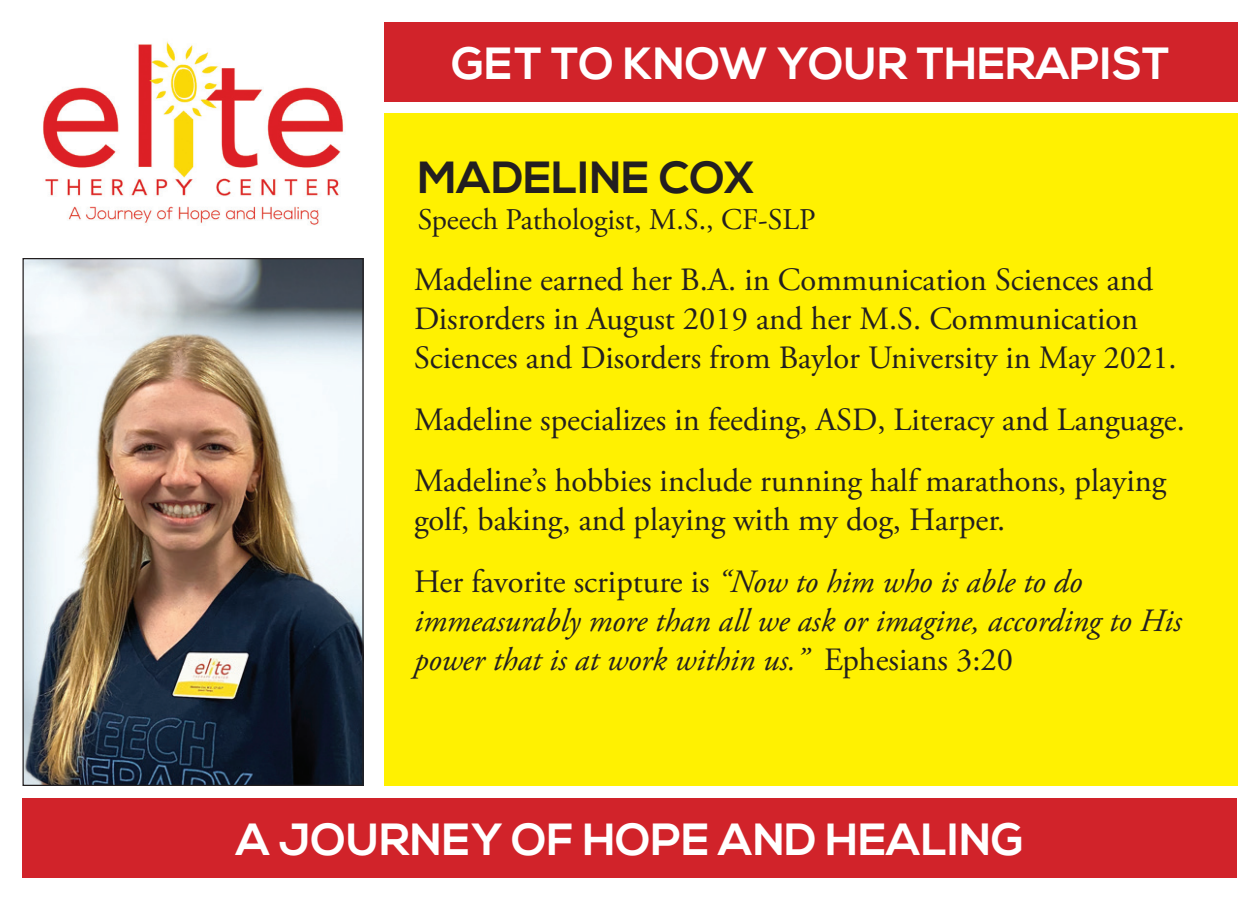
<style>
.page{position:relative;width:1260px;height:900px;background:#fff}
.page>*{position:absolute;margin:0;border:0;box-sizing:border-box;transform-origin:0 0}
.t1{font:700 45px "Nexa";color:#fff}
.t2{font:700 45px "Nexa";color:#231f20}
.t3{font:32.5px/39px "Adobe Garamond Pro";color:#231f20}
.t4{font:italic 32.5px/39px "Adobe Garamond Pro";color:#231f20}
.t5{font:30px "Adobe Garamond Pro";color:#231f20}
.s1{font-style:italic}
.s2{font-style:normal}
</style>
<div class="page">
<img style="left:24px;top:260px;width:338px;height:524px">
<div style="left:384px;top:22px;width:854px;height:80px;background:#d1232a"></div>
<div style="left:22px;top:798px;width:1216px;height:80px;background:#d1232a"></div>
<div style="left:384px;top:113px;width:854px;height:673px;background:#fff101"></div>
<img style="left:43px;top:41px;width:301px;height:184px">
<h1 class="t1" style="left:452px;top:37px;width:720px">GET TO KNOW YOUR THERAPIST</h1>
<h1 class="t2" style="left:418px;top:151px;width:339px">MADELINE COX</h1>
<p class="t5" style="left:418px;top:201px;width:399px">Speech Pathologist, M.S., CF-SLP</p>
<p class="t3" style="left:414px;top:262px;width:764px">Madeline earned her B.A. in Communication Sciences and<br>Disrorders in August 2019 and her M.S. Communication<br>Sciences and Disorders from Baylor University in May 2021.</p>
<p class="t3" style="left:414px;top:390px;width:772px;line-height:61.5px">Madeline specializes in feeding, ASD, Literacy and Language.<br>Madeline’s hobbies include running half marathons, playing</p>
<p class="t3" style="left:414px;top:490px;width:670px;line-height:61.5px">golf, baking, and playing with my dog, Harper.<br>Her favorite scripture is <span class="s1">“Now to him who is able to do</span></p>
<p class="t4" style="left:414px;top:602px;width:769px">immeasurably more than all we ask or imagine, according to His power that is at work within us.” <span class="s2">Ephesians 3:20</span></p>
<h1 class="t1" style="left:236px;top:813px;width:789px">A JOURNEY OF HOPE AND HEALING</h1>
</div>
